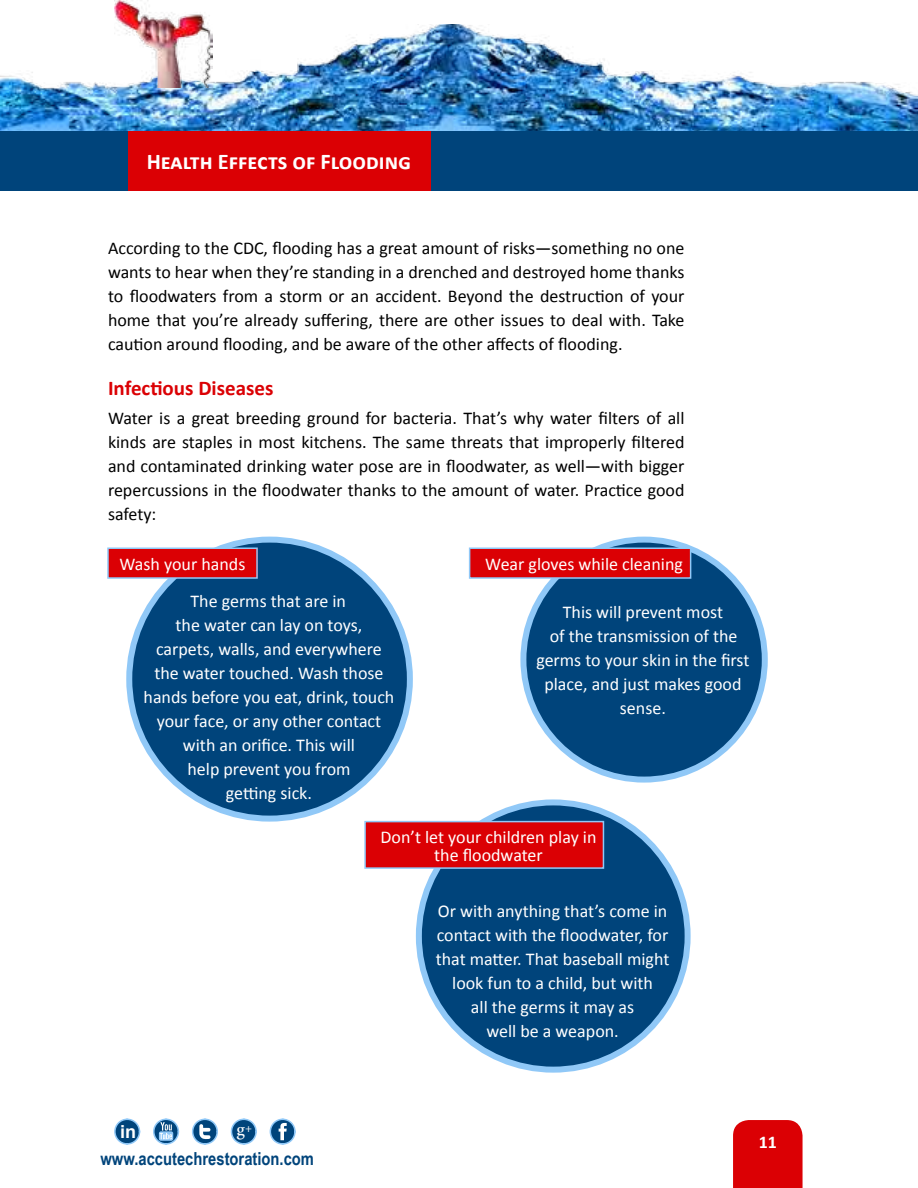
<style>
.page{position:relative;width:918px;height:1188px;background:#fff}
.page>*{position:absolute;margin:0;border:0;box-sizing:border-box;transform-origin:0 0}
.t1{font:700 22.5px "Calibri";color:#fff}
.t2{font:700 21px "Calibri";color:#db0004}
.t3{font:18px/24px "Calibri";color:#000;text-align:justify}
.t4{font:18px/24px "Calibri";color:#fff;text-align:center}
.t5{font:700 18px "Arial Narrow";color:#00447b}
.t6{font:700 18px "Calibri";color:#fff}
.t7{font:500 18px "Minion Pro";color:#fff}
.t8{font:700 18px "Arial";color:#fff}
</style>
<div class="page">
<img style="left:0;top:25px;width:918px;height:106px">
<img style="left:114px;top:0;width:98px;height:88px">
<div style="left:0;top:131px;width:918px;height:59px;background:#00447b"></div>
<div style="left:733px;top:1120px;width:70px;height:68px;background:#db0004"></div>
<svg style="left:191px;top:1118px;width:27px;height:27px"></svg>
<svg style="left:153px;top:1118px;width:27px;height:27px"></svg>
<svg style="left:269px;top:1118px;width:27px;height:27px"></svg>
<svg style="left:230px;top:1118px;width:27px;height:27px"></svg>
<svg style="left:114px;top:1118px;width:27px;height:27px"></svg>
<div style="left:128px;top:131px;width:303px;height:59px;background:#db0004"></div>
<div style="left:129px;top:540px;width:281px;height:279px;background:#00447b;border-radius:50%"></div>
<div style="left:126px;top:537px;width:287px;height:285px;border:6px solid #90c8f7;border-radius:50%"></div>
<div style="left:523px;top:540px;width:242px;height:240px;background:#00447b;border-radius:50%"></div>
<div style="left:520px;top:537px;width:248px;height:246px;border:6px solid #90c8f7;border-radius:50%"></div>
<div style="left:419px;top:802px;width:269px;height:268px;background:#00447b;border-radius:50%"></div>
<div style="left:416px;top:799px;width:275px;height:274px;border:6px solid #90c8f7;border-radius:50%"></div>
<div style="left:108px;top:548px;width:149px;height:30px;background:#db0004"></div>
<div style="left:107px;top:547px;width:151px;height:32px;border:2px solid #90c8f7"></div>
<div style="left:470px;top:548px;width:221px;height:30px;background:#db0004"></div>
<div style="left:469px;top:547px;width:222px;height:32px;border:2px solid #90c8f7"></div>
<div style="left:365px;top:822px;width:238px;height:46px;background:#db0004"></div>
<div style="left:364px;top:821px;width:240px;height:48px;border:2px solid #90c8f7"></div>
<p class="t1" style="left:147px;top:147px;width:266px">Health Effects of Flooding</p>
<p class="t3" style="left:108px;top:236px;width:578px">According to the CDC, flooding has a great amount of risks—something no one wants to hear when they’re standing in a drenched and destroyed home thanks to floodwaters from a storm or an accident. Beyond the destruction of your home that you’re already suffering, there are other issues to deal with. Take caution around flooding, and be aware of the other affects of flooding.</p>
<p class="t2" style="left:108px;top:375px;width:167px">Infectious Diseases</p>
<p class="t3" style="left:108px;top:406px;width:578px">Water is a great breeding ground for bacteria. That’s why water filters of all kinds are staples in most kitchens. The same threats that improperly filtered and contaminated drinking water pose are in floodwater, as well—with bigger repercussions in the floodwater thanks to the amount of water. Practice good safety:</p>
<p class="t4" style="left:120px;top:552px;width:127px">Wash your hands</p>
<p class="t4" style="left:485px;top:552px;width:199px">Wear gloves while cleaning</p>
<p class="t4" style="left:144px;top:590px;width:252px">The germs that are in<br>the water can lay on toys,<br>carpets, walls, and everywhere the water touched. Wash those hands before you eat, drink, touch your face, or any other contact with an orifice. This will<br>help prevent you from<br>getting sick.</p>
<p class="t4" style="left:536px;top:600px;width:215px">This will prevent most<br>of the transmission of the germs to your skin in the first place, and just makes good sense.</p>
<p class="t4" style="left:381px;top:828px;width:217px;line-height:18px">Don’t let your children play in the floodwater</p>
<p class="t4" style="left:436px;top:899px;width:235px">Or with anything that’s come in contact with the floodwater, for that matter. That baseball might look fun to a child, but with<br>all the germs it may as<br>well be a weapon.</p>
<p class="t8" style="left:120px;top:1120px;width:18px">in</p>
<p class="t7" style="left:237px;top:1117px;width:17px">g<sup>+</sup></p>
<p class="t5" style="left:101px;top:1145px;width:215px">www.accutechrestoration.com</p>
<p class="t6" style="left:759px;top:1130px;width:20px">11</p>
</div>
